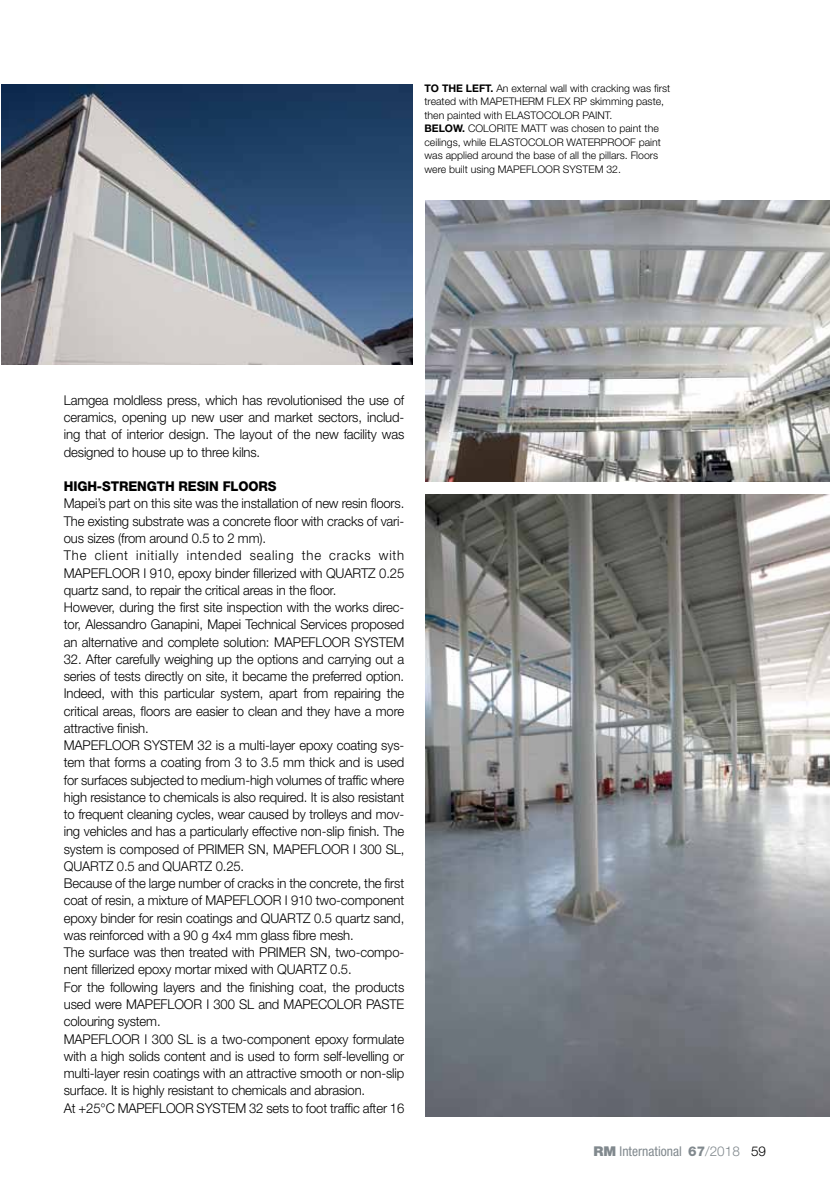
<style>
.page{position:relative;width:830px;height:1191px;background:#fff}
.page>*{position:absolute;margin:0;border:0;box-sizing:border-box;transform-origin:0 0}
.t1{font:300 13.5px/17.2px "Helvetica Neue LT Std";letter-spacing:-.01em;color:#000}
.t2{font:condensed 13.5px "Helvetica Neue LT Std";color:#81898e}
.t3{font:800 13.5px "Helvetica Neue LT Std";letter-spacing:-.01em;color:#000}
.t4{font:300 10.5px/13.5px "Helvetica Neue LT Std";color:#000}
.s1{font-weight:700}
.s2{font-weight:900;font-stretch:normal}
.s3{font-weight:800;font-stretch:normal}
.s4{font-weight:300;font-stretch:normal}
.s5{font-weight:300;font-stretch:normal;color:#000}
</style>
<div class="page">
<img style="left:425px;top:494px;width:404px;height:622px">
<img style="left:1px;top:84px;width:411px;height:281px">
<img style="left:425px;top:201px;width:404px;height:280px">
<p class="t4" style="left:424px;top:81px;width:247px"><span class="s1">to the LEFT.</span> An external wall with cracking was first treated with MAPETHERM FLEX RP skimming paste, then painted with ELASTOCO</p>
<p class="t4" style="left:424px;top:108px;width:236px;text-indent:135px">LOR PAINT.<br><span class="s1">BELOW.</span> CO LOR ITE MATT was chosen to paint the ceilings, while ELASTOCO</p>
<p class="t4" style="left:543px;top:135px;width:73px">LOR WATERPROO</p>
<p class="t4" style="left:424px;top:135px;width:238px;text-indent:205px">F paint was applied around the base of all the pillars. Floors were built using MAPEFLOOR</p>
<p class="t4" style="left:562px;top:162px;width:59px">SYSTEM 32.</p>
<p class="t1" style="left:64px;top:391px;width:342px;text-align:justify">Lamgea moldless press, which has revolutionised the use of ceramics, opening up new user and market sectors, includ&shy;ing that of interior design. The layout of the new facility was designed to house up to three kilns.</p>
<p class="t3" style="left:64px;top:478px;width:214px">HIGH-STRENGTH RESIN FLOORS</p>
<p class="t1" style="left:64px;top:495px;width:342px">Mapei’s part on this site was the installation of new resin floors.<br>The existing substrate was a concrete floor with cracks of vari&shy;ous sizes (from around 0.5 to 2 mm).<br>The client initially intended sealing the cracks with MAPEFLOOR</p>
<p class="t1" style="left:64px;top:564px;width:342px;text-indent:80px">I 910, epoxy binder fillerized with QUARTZ 0.25 quartz sand, to repair the critical areas in the floor.<br>However, during the first site inspection with the works direc&shy;tor, Alessandro Ganapini, Mapei Technical Services proposed an alternative and complete solution: MAPEFLOOR</p>
<p class="t1" style="left:354px;top:633px;width:51px">SYSTEM</p>
<p class="t1" style="left:64px;top:650px;width:342px">32. After carefully weighing up the options and carrying out a series of tests directly on site, it became the preferred option.<br>Indeed, with this particular system, apart from repairing the critical areas, floors are easier to clean and they have a more attractive finish.<br>MAPEFLOOR</p>
<p class="t1" style="left:64px;top:736px;width:342px;text-align:justify;text-indent:80px">SYSTEM 32 is a multi-layer epoxy coating sys&shy;tem that forms a coating from 3 to 3.5 mm thick and is used for surfaces subjected to medium-high volumes of traffic where high resistance to chemicals is also required. It is also resistant to frequent cleaning cycles, wear caused by trolleys and mov&shy;ing vehicles and has a particularly effective non-slip finish. The system is composed of PRIMER SN, MAPEFLOOR</p>
<p class="t1" style="left:353px;top:840px;width:53px">I 300 SL,</p>
<p class="t1" style="left:64px;top:857px;width:342px">QUARTZ 0.5 and QUARTZ 0.25.<br>Because of the large number of cracks in the concrete, the first coat of resin, a mixture of MAPEFLOOR</p>
<p class="t1" style="left:64px;top:891px;width:342px;text-indent:221px">I 910 two-component epoxy binder for resin coatings and QUARTZ 0.5 quartz sand, was reinforced with a 90 g 4x4 mm glass fibre mesh.<br>The surface was then treated with PRIMER SN, two-compo&shy;nent fillerized epoxy mortar mixed with QUARTZ 0.5.<br>For the following layers and the finishing coat, the products used were MAPEFLOOR</p>
<p class="t1" style="left:206px;top:995px;width:199px">I 300 SL and MAPECO LOR PASTE</p>
<p class="t1" style="left:64px;top:1012px;width:98px">colouring system.<br>MAPEFLOOR</p>
<p class="t1" style="left:64px;top:1029px;width:342px;text-indent:81px">I 300 SL is a two-component epoxy formulate with a high solids content and is used to form self-levelling or multi-layer resin coatings with an attractive smooth or non-slip surface. It is highly resistant to chemicals and abrasion.<br>At +25°C MAPEFLOOR</p>
<p class="t1" style="left:196px;top:1098px;width:209px">SYSTEM 32 sets to foot traffic after 16</p>
<p class="t2" style="left:593px;top:1143px;width:174px"><span class="s2">RM</span> International <span class="s3">67</span><span class="s4">/2018</span> <span class="s5">59</span></p>
</div>
